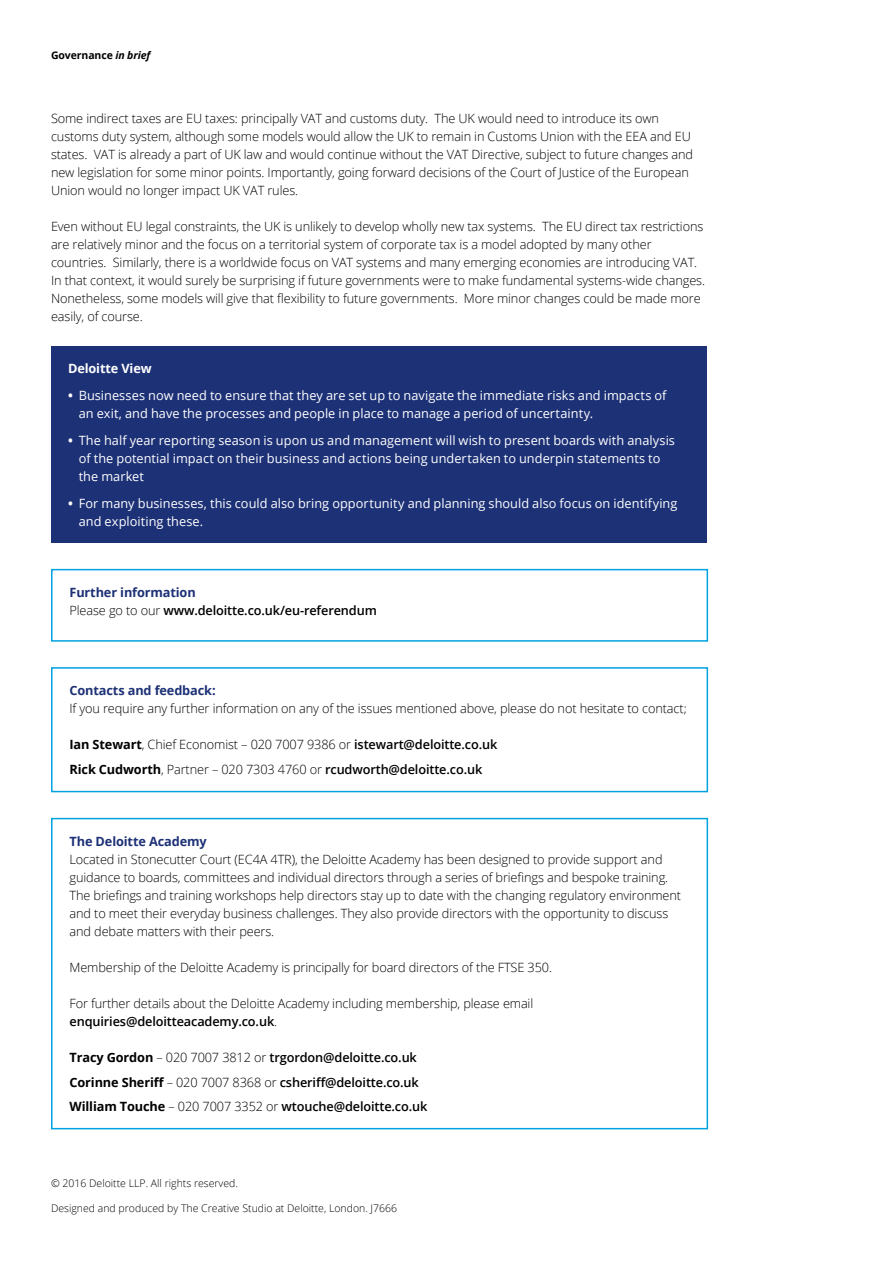
<style>
.page{position:relative;width:893px;height:1263px;background:#fff}
.page>*{position:absolute;margin:0;border:0;box-sizing:border-box;transform-origin:0 0}
.t1{font:300 12.75px/18px "Open Sans";letter-spacing:-.01em;color:#000}
.t2{font:12.75px/18px "Open Sans";letter-spacing:.005em;color:#fff}
.t3{font:600 12.75px/24.5px "Open Sans";letter-spacing:-.01em;color:#000}
.t4{font:700 12.75px "Open Sans";letter-spacing:-.01em;color:#1d3176}
.t5{font:700 12.75px "Open Sans";letter-spacing:-.01em;color:#fff}
.t6{font:300 10.5px "Open Sans";color:#000}
.t7{font:700 10.5px "Open Sans";letter-spacing:-.01em;color:#000}
.s1{font-style:italic}
.s2{font-weight:700}
.s3{font-weight:700;color:#1d3176}
.s4{font-weight:300}
.s5{font-weight:600}
</style>
<div class="page">
<div style="left:51px;top:347px;width:656px;height:196px;background:#1d3176"></div>
<div style="left:51px;top:569px;width:657px;height:73px;border:2px solid #00a3e2"></div>
<div style="left:51px;top:667px;width:657px;height:125px;border:2px solid #00a3e2"></div>
<div style="left:51px;top:818px;width:657px;height:311px;border:2px solid #00a3e2"></div>
<p class="t7" style="left:51px;top:48px;width:101px">Governance <span class="s1">in brief</span></p>
<p class="t1" style="left:51px;top:109px;width:644px">Some indirect taxes are EU taxes: principally VAT and customs duty. The UK would need to introduce its own customs duty system, although some models would allow the UK to remain in Customs Union with the EEA and EU states. VAT is already a part of UK law and would continue without the VAT Directive, subject to future changes and new legislation for some minor points. Importantly, going forward decisions of the Court of Justice of the European Union would no longer impact UK VAT rules.</p>
<p class="t1" style="left:51px;top:217px;width:655px">Even without EU legal constraints, the UK is unlikely to develop wholly new tax systems. The EU direct tax restrictions are relatively minor and the focus on a territorial system of corporate tax is a model adopted by many other countries. Similarly, there is a worldwide focus on VAT systems and many emerging economies are introducing VAT.<br>In that context, it would surely be surprising if future governments were to make fundamental systems-wide changes.<br>Nonetheless, some models will give that flexibility to future governments. More minor changes could be made more easily, of course.</p>
<p class="t5" style="left:68px;top:360px;width:85px">Deloitte View</p>
<p class="t2" style="left:79px;top:386px;width:589px;text-indent:-11px"><span class="s2">•</span> Businesses now need to ensure that they are set up to navigate the immediate risks and impacts of an exit, and have the processes and people in place to manage a period of uncertainty.</p>
<p class="t2" style="left:79px;top:431px;width:598px;text-indent:-11px"><span class="s2">•</span> The half year reporting season is upon us and management will wish to present boards with analysis of the potential impact on their business and actions being undertaken to underpin statements to the market</p>
<p class="t2" style="left:79px;top:494px;width:600px;text-indent:-11px"><span class="s2">•</span> For many businesses, this could also bring opportunity and planning should also focus on identifying and exploiting these.</p>
<p class="t3" style="left:70px;top:583px;width:309px;line-height:18px"><span class="s3">Further information<br></span><span class="s4">Please go to our</span> www.deloitte.co.uk/eu-referendum</p>
<p class="t4" style="left:70px;top:682px;width:148px">Contacts and feedback:</p>
<p class="t1" style="left:70px;top:699px;width:619px">If you require any further information on any of the issues mentioned above, please do not hesitate to contact;</p>
<p class="t1" style="left:70px;top:732px;width:429px;line-height:24.5px"><span class="s2">Ian Stewart</span>, Chief Economist – 020 7007 9386 or <span class="s5">istewart@deloitte.co.uk<br></span><span class="s2">Rick Cudworth</span>, Partner – 020 7303 4760 or <span class="s5">rcudworth@deloitte.co.uk</span></p>
<p class="t4" style="left:70px;top:832px;width:139px">The Deloitte Academy</p>
<p class="t1" style="left:70px;top:850px;width:613px">Located in Stonecutter Court (EC4A 4TR), the Deloitte Academy has been designed to provide support and guidance to boards, committees and individual directors through a series of briefings and bespoke training.<br>The briefings and training workshops help directors stay up to date with the changing regulatory environment and to meet their everyday business challenges. They also provide directors with the opportunity to discuss and debate matters with their peers.</p>
<p class="t1" style="left:70px;top:958px;width:484px">Membership of the Deloitte Academy is principally for board directors of the FTSE 350.</p>
<p class="t1" style="left:70px;top:994px;width:465px">For further details about the Deloitte Academy including membership, please email <span class="s5">enquiries@deloitteacademy.co.uk</span>.</p>
<p class="t3" style="left:70px;top:1045px;width:359px"><span class="s2">Tracy Gordon</span> <span class="s4">– 020 7007 3812 or</span> trgordon@deloitte.co.uk<br><span class="s2">Corinne Sheriff</span> <span class="s4">– 020 7007 8368 or</span> csheriff@deloitte.co.uk<br><span class="s2">William Touche</span> <span class="s4">– 020 7007 3352 or</span> wtouche@deloitte.co.uk</p>
<p class="t6" style="left:51px;top:1176px;width:188px">© 2016 Deloitte LLP. All rights reserved.</p>
<p class="t6" style="left:51px;top:1201px;width:348px">Designed and produced by The Creative Studio at Deloitte, London. J7666</p>
</div>
